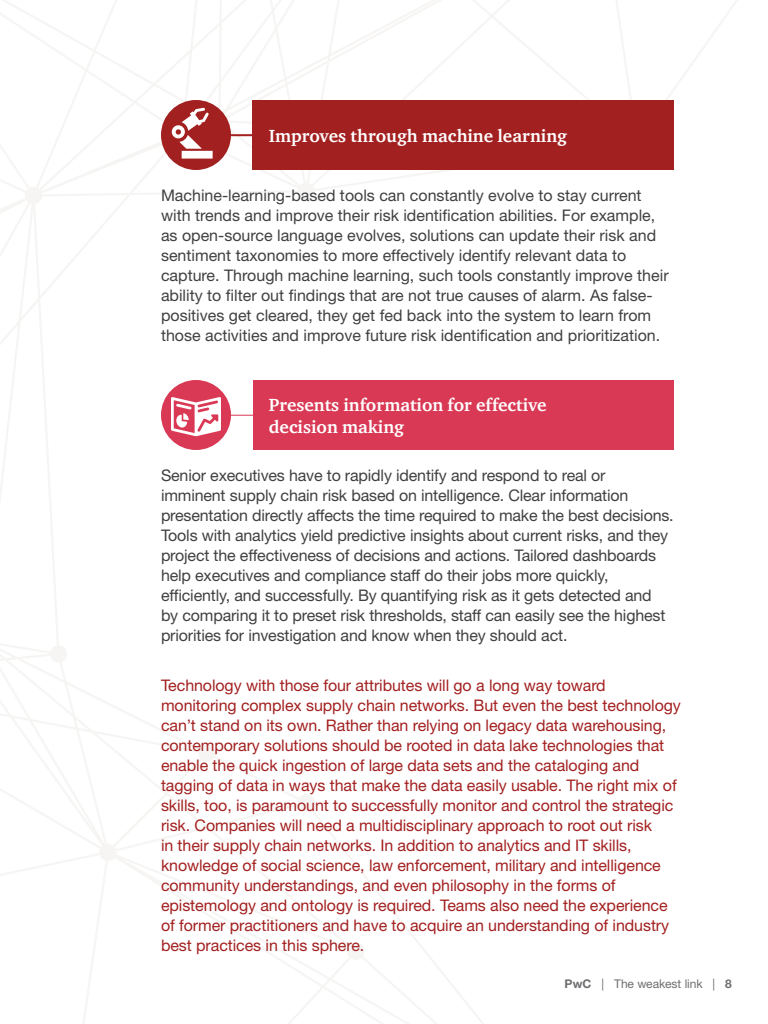
<style>
.page{position:relative;width:768px;height:1024px;background:#fff}
.page>*{position:absolute;margin:0;border:0;box-sizing:border-box;transform-origin:0 0}
.Subhead_18pt{font:700 18px/21.6px "ITC Charter Com";color:#fff}
.Body___DigitalOptimi{font:16px/20px "Helvetica Neue LT Std";letter-spacing:-.01em;color:#404041}
.Body___DigitalOptimi-2{font:16px/20px "Helvetica Neue LT Std";letter-spacing:-.005em;color:#a32020}
.t1{font:12px "Helvetica Neue LT Std";letter-spacing:-.005em;color:#6d6e71}
.s1{font-weight:700}
</style>
<div class="page">
<div style="left:161px;top:100px;width:70px;height:70px;background:#a32020;border-radius:50%"></div>
<hr style="left:230px;top:134px;width:60px;height:2px;background:#a32020">
<div style="left:253px;top:100px;width:421px;height:70px;background:#a32020"></div>
<svg style="left:172px;top:108px;width:41px;height:51px"></svg>
<hr style="left:230px;top:415px;width:60px;height:1px;background:#d93954">
<div style="left:253px;top:380px;width:421px;height:70px;background:#d93954"></div>
<svg style="left:161px;top:380px;width:70px;height:70px"></svg>
<p class="Subhead_18pt" style="left:269px;top:124px;width:300px">Improves through machine learning</p>
<p class="Body___DigitalOptimi" style="left:161px;top:185px;width:509px">Machine-learning-based tools can constantly evolve to stay current with trends and improve their risk identification abilities. For example, as open-source language evolves, solutions can update their risk and sentiment taxonomies to more effectively identify relevant data to capture. Through machine learning, such tools constantly improve their ability to filter out findings that are not true causes of alarm. As false&shy;positives get cleared, they get fed back into the system to learn from those activities and improve future risk identification and prioritization.</p>
<p class="Subhead_18pt" style="left:269px;top:394px;width:279px">Presents information for effective decision making</p>
<p class="Body___DigitalOptimi" style="left:161px;top:465px;width:514px">Senior executives have to rapidly identify and respond to real or imminent supply chain risk based on intelligence. Clear information presentation directly affects the time required to make the best decisions.<br>Tools with analytics yield predictive insights about current risks, and they project the effectiveness of decisions and actions. Tailored dashboards help executives and compliance staff do their jobs more quickly, efficiently, and successfully. By quantifying risk as it gets detected and<br>by comparing it to preset risk thresholds, staff can easily see the highest priorities for investigation and know when they should act.</p>
<p class="Body___DigitalOptimi-2" style="left:161px;top:675px;width:521px">Technology with those four attributes will go a long way toward monitoring complex supply chain networks. But even the best technology can’t stand on its own. Rather than relying on legacy data warehousing, contemporary solutions should be rooted in data lake technologies that enable the quick ingestion of large data sets and the cataloging and tagging of data in ways that make the data easily usable. The right mix of skills, too, is paramount to successfully monitor and control the strategic risk. Companies will need a multidisciplinary approach to root out risk<br>in their supply chain networks. In addition to analytics and IT skills, knowledge of social science, law enforcement, military and intelligence community understandings, and even philosophy in the forms of epistemology and ontology is required. Teams also need the experience of former practitioners and have to acquire an understanding of industry best practices in this sphere.</p>
<p class="t1" style="left:564px;top:976px;width:169px"><span class="s1">PwC</span> | The weakest link | <span class="s1">8</span></p>
</div>
